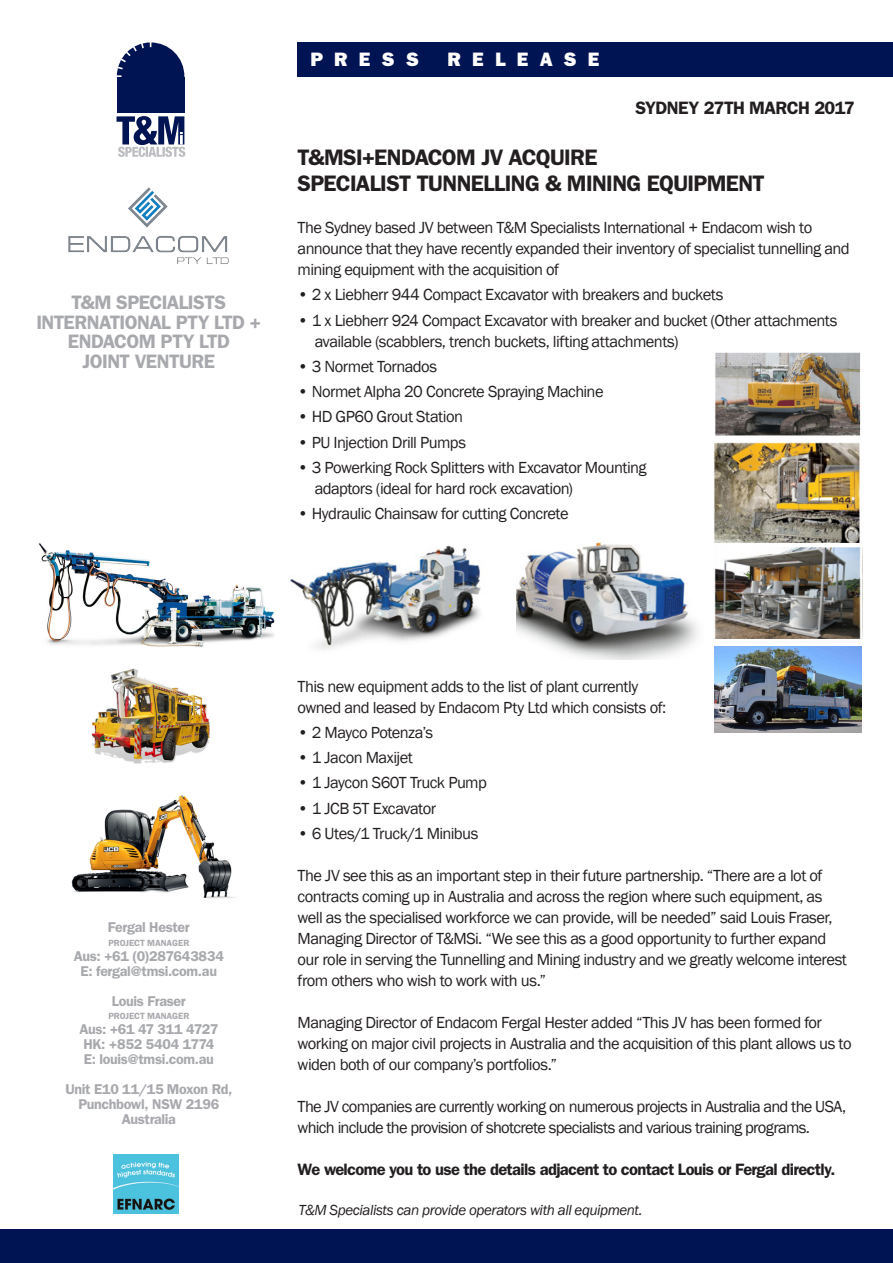
<style>
.page{position:relative;width:893px;height:1263px;background:#fff}
.page>*{position:absolute;margin:0;border:0;box-sizing:border-box;transform-origin:0 0}
.PRESS_RELEASE_HEAD{font:600 22.5px "Franklin Gothic";letter-spacing:-.03em;color:#231f20}
.t1{font:600 19.5px/19.5px "Franklin Gothic";letter-spacing:-.03em;color:#a8a9ad;text-align:center}
.t2{font:800 19.5px "Franklin Gothic";letter-spacing:.58em;color:#fff}
.PRESS_RELEASE_HEAD-2{font:600 18px "Franklin Gothic";letter-spacing:-.03em;color:#231f20}
.PRESS_RELEASE_BODY{font:16.5px/21px "Franklin Gothic";letter-spacing:-.035em;color:#231f20}
.PRESS_RELEASE_BULLET{font:16.5px/21px "Franklin Gothic";letter-spacing:-.035em;color:#231f20}
.PRESS_RELEASE_BODY-2{font:600 16.5px "Franklin Gothic";letter-spacing:-.04em;color:#231f20}
.PRESS_RELEASE_BULLET-2{font:italic 15px "Franklin Gothic";letter-spacing:-.03em;color:#231f20}
.t3{font:600 14.25px/15px "Franklin Gothic";letter-spacing:-.02em;color:#a8a9ad;text-align:center}
.t4{font:600 9px "Franklin Gothic";letter-spacing:-.005em;color:#a8a9ad}
</style>
<div class="page">
<div style="left:0;top:1229px;width:893px;height:34px;background:#001352"></div>
<div style="left:298px;top:43px;width:595px;height:34px;background:#001352"></div>
<svg style="left:117px;top:116px;width:68px;height:41px"></svg>
<div style="left:117px;top:78px;width:67px;height:35px;background:#001352"></div>
<div style="left:117px;top:42px;width:67px;height:68px;background:#001352;border-radius:50%"></div>
<svg style="left:116px;top:42px;width:35px;height:35px"></svg>
<img style="left:68px;top:187px;width:161px;height:77px">
<img style="left:113px;top:1154px;width:66px;height:60px">
<img style="left:715px;top:352px;width:146px;height:84px">
<img style="left:714px;top:442px;width:147px;height:197px">
<img style="left:517px;top:542px;width:181px;height:117px">
<img style="left:290px;top:545px;width:191px;height:105px">
<img style="left:71px;top:795px;width:165px;height:104px">
<img style="left:91px;top:668px;width:119px;height:96px">
<img style="left:38px;top:543px;width:237px;height:104px">
<img style="left:714px;top:647px;width:147px;height:85px">
<p class="t1" style="left:36px;top:292px;width:226px">T&amp;M SPECIALISTS<br>INTERNATIONAL PTY LTD +<br>ENDACOM PTY LTD<br>JOINT VENTURE</p>
<p class="t2" style="left:310px;top:48px;width:110px">PRESS</p>
<p class="t2" style="left:447px;top:48px;width:154px">RELEASE</p>
<p class="PRESS_RELEASE_HEAD-2" style="left:635px;top:98px;width:221px">SYDNEY 27TH MARCH 2017</p>
<p class="PRESS_RELEASE_HEAD" style="left:298px;top:144px;width:301px">T&amp;MSI+ENDACOM JV ACQUIRE</p>
<p class="PRESS_RELEASE_HEAD" style="left:298px;top:170px;width:469px">SPECIALIST TUNNELLING &amp; MINING EQUIPMENT</p>
<p class="PRESS_RELEASE_BODY" style="left:298px;top:217px;width:553px">The Sydney based JV between T&amp;M Specialists International + Endacom wish to announce that they have recently expanded their inventory of specialist tunnelling and mining equipment with the acquisition of</p>
<p class="PRESS_RELEASE_BULLET" style="left:298px;top:285px;width:427px">• 2 x Liebherr 944 Compact Excavator with breakers and buckets</p>
<p class="PRESS_RELEASE_BULLET" style="left:315px;top:310px;width:524px;text-indent:-17px">• 1 x Liebherr 924 Compact Excavator with breaker and bucket (Other attachments available (scabblers, trench buckets, lifting attachments)</p>
<p class="PRESS_RELEASE_BULLET" style="left:298px;top:356px;width:141px">• 3 Normet Tornados</p>
<p class="PRESS_RELEASE_BULLET" style="left:298px;top:381px;width:307px">• Normet Alpha 20 Concrete Spraying Machine</p>
<p class="PRESS_RELEASE_BULLET" style="left:298px;top:407px;width:167px">• HD GP60 Grout Station</p>
<p class="PRESS_RELEASE_BULLET" style="left:298px;top:432px;width:170px">• PU Injection Drill Pumps</p>
<p class="PRESS_RELEASE_BULLET" style="left:315px;top:457px;width:333px;text-indent:-17px">• 3 Powerking Rock Splitters with Excavator Mounting adaptors (ideal for hard rock excavation)</p>
<p class="PRESS_RELEASE_BULLET" style="left:298px;top:503px;width:273px">• Hydraulic Chainsaw for cutting Concrete</p>
<p class="t3" style="left:108px;top:919px;width:83px">Fergal Hester</p>
<p class="t4" style="left:108px;top:937px;width:82px">PROJECT MANAGER</p>
<p class="t3" style="left:74px;top:948px;width:152px">Aus: +61 (0)287643834<br>E: fergal@tmsi.com.au</p>
<p class="t3" style="left:112px;top:993px;width:75px">Louis Fraser</p>
<p class="t4" style="left:108px;top:1011px;width:82px">PROJECT MANAGER</p>
<p class="t3" style="left:79px;top:1021px;width:140px;text-align:left">Aus: +61 47 311 4727<br>HK: +852 5404 1774<br>E: louis@tmsi.com.au</p>
<p class="t3" style="left:65px;top:1081px;width:168px">Unit E10 11/15 Moxon Rd,<br>Punchbowl, NSW 2196<br>Australia</p>
<p class="PRESS_RELEASE_BODY" style="left:298px;top:676px;width:370px">This new equipment adds to the list of plant currently owned and leased by Endacom Pty Ltd which consists of:</p>
<p class="PRESS_RELEASE_BULLET" style="left:298px;top:722px;width:137px">• 2 Mayco Potenza’s</p>
<p class="PRESS_RELEASE_BULLET" style="left:298px;top:747px;width:117px">• 1 Jacon Maxijet</p>
<p class="PRESS_RELEASE_BULLET" style="left:298px;top:773px;width:191px">• 1 Jaycon S60T Truck Pump</p>
<p class="PRESS_RELEASE_BULLET" style="left:298px;top:798px;width:140px">• 1 JCB 5T Excavator</p>
<p class="PRESS_RELEASE_BULLET" style="left:298px;top:823px;width:182px">• 6 Utes/1 Truck/1 Minibus</p>
<p class="PRESS_RELEASE_BODY" style="left:298px;top:865px;width:551px">The JV see this as an important step in their future partnership. “There are a lot of contracts coming up in Australia and across the region where such equipment, as well as the specialised workforce we can provide, will be needed” said Louis Fraser, Managing Director of T&amp;MSi. “We see this as a good opportunity to further expand our role in serving the Tunnelling and Mining industry and we greatly welcome interest from others who wish to work with us.”</p>
<p class="PRESS_RELEASE_BODY" style="left:298px;top:1012px;width:555px">Managing Director of Endacom Fergal Hester added “This JV has been formed for working on major civil projects in Australia and the acquisition of this plant allows us to widen both of our company’s portfolios.”</p>
<p class="PRESS_RELEASE_BODY" style="left:298px;top:1096px;width:550px">The JV companies are currently working on numerous projects in Australia and the USA, which include the provision of shotcrete specialists and various training programs.</p>
<p class="PRESS_RELEASE_BODY-2" style="left:298px;top:1159px;width:539px">We welcome you to use the details adjacent to contact Louis or Fergal directly.</p>
<p class="PRESS_RELEASE_BULLET-2" style="left:299px;top:1200px;width:346px">T&amp;M Specialists can provide operators with all equipment.</p>
</div>
